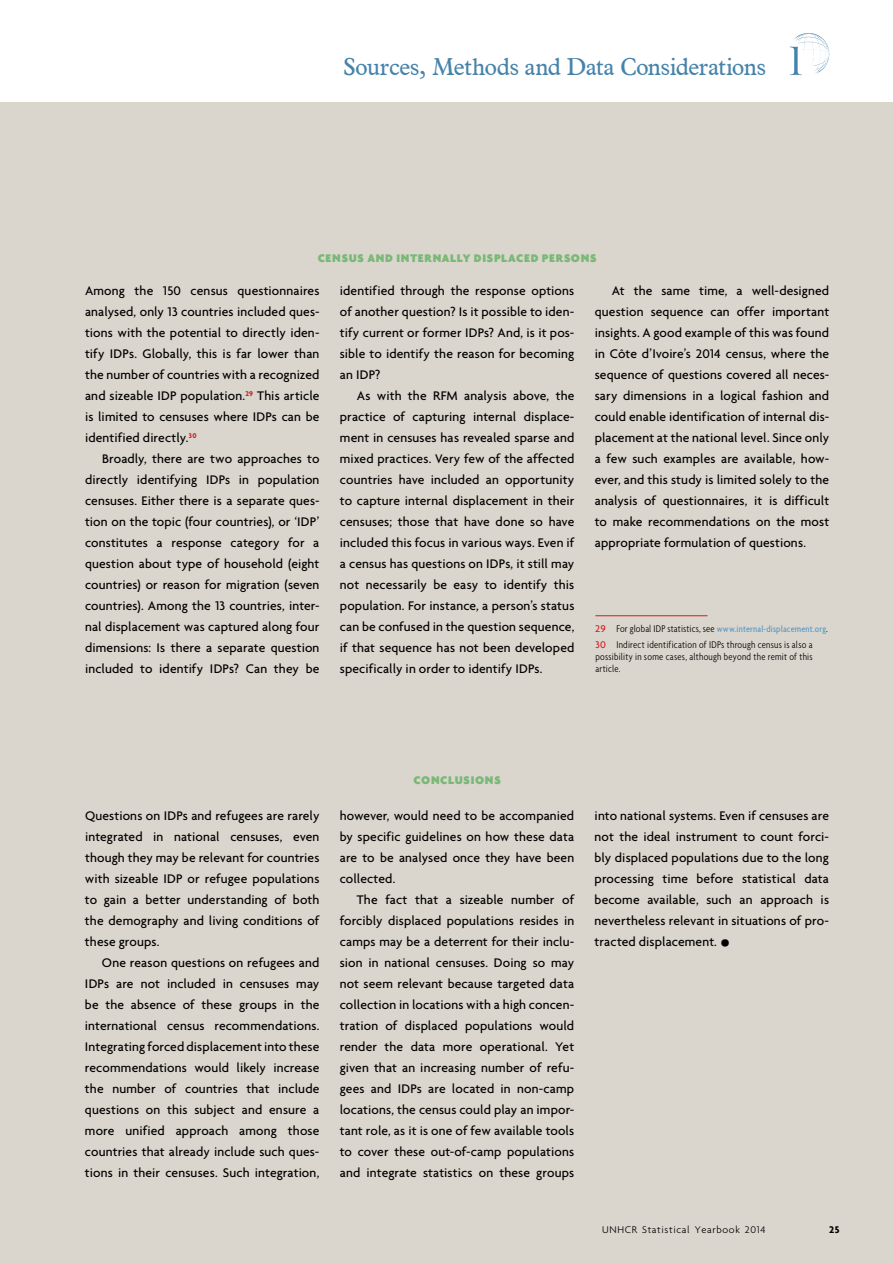
<style>
.page{position:relative;width:893px;height:1263px;background:#fff}
.page>*{position:absolute;margin:0;border:0;box-sizing:border-box;transform-origin:0 0}
.t1{font:24px "News Plantin";letter-spacing:-.005em;color:#4683aa}
.t2{font:500 13.5px/21px "Agenda";letter-spacing:.01em;color:#000;text-align:justify}
.t3{font:900 12px "Agenda";letter-spacing:.06em;color:#7ab877}
.t4{font:300 condensed 10.5px/12px "Agenda";letter-spacing:.025em;color:#000;text-align:justify}
.t5{font:300 10.5px "Agenda";letter-spacing:.06em;color:#000}
.t6{font:700 10.5px "Agenda";color:#000}
.t7{font:500 condensed 9.75px "Agenda";letter-spacing:.02em;color:#549bca}
.s1{font-stretch:normal;font-size:10.5px;color:#d71920}
.s2{font-weight:300;font-size:10.5px;color:#000}
.s3{font-weight:500;font-stretch:normal;color:#d71920}
.s4{font-size:25.5px}
</style>
<div class="page">
<div style="left:0;top:102px;width:893px;height:1161px;background:#dbd6cd"></div>
<hr style="left:595px;top:615px;width:113px;height:1px;background:#d71920">
<svg style="left:789px;top:33px;width:41px;height:42px"></svg>
<h1 class="t1" style="left:343px;top:52px;width:424px">Sources, Methods and Data Considerations</h1>
<p class="t3" style="left:318px;top:251px;width:280px">CENSUS AND INTERNALLY DISPLACED PERSONS</p>
<p class="t2" style="left:85px;top:280px;width:236px">Among the 150 census questionnaires analysed, only 13 countries included ques&shy;tions with the potential to directly iden&shy;tify IDPs. Globally, this is far lower than the number of countries with a recognized and sizeable IDP population.<sup>29</sup> This article is limited to censuses where IDPs can be identified directly.<sup>30</sup></p>
<p class="t2" style="left:85px;top:448px;width:236px;text-indent:17px">Broadly, there are two approaches to directly identifying IDPs in population censuses. Either there is a separate ques&shy;tion on the topic (four countries), or ‘IDP’ constitutes a response category for a question about type of household (eight countries) or reason for migration (seven countries). Among the 13 countries, inter&shy;nal displacement was captured along four dimensions: Is there a separate question included to identify IDPs? Can they be</p>
<p class="t2" style="left:340px;top:280px;width:236px">identified through the response options of another question? Is it possible to iden&shy;tify current or former IDPs? And, is it pos&shy;sible to identify the reason for becoming an IDP?</p>
<p class="t2" style="left:340px;top:385px;width:236px;text-indent:17px">As with the RFM analysis above, the practice of capturing internal displace&shy;ment in censuses has revealed sparse and mixed practices. Very few of the affected countries have included an opportunity to capture internal displacement in their censuses; those that have done so have included this focus in various ways. Even if a census has questions on IDPs, it still may not necessarily be easy to identify this population. For instance, a person’s status can be confused in the question sequence, if that sequence has not been developed specifically in order to identify IDPs.</p>
<p class="t2" style="left:595px;top:280px;width:236px;text-indent:17px">At the same time, a well-designed question sequence can offer important insights. A good example of this was found in Côte d’Ivoire’s 2014 census, where the sequence of questions covered all neces&shy;sary dimensions in a logical fashion and could enable identification of internal dis&shy;placement at the national level. Since only a few such examples are available, how&shy;ever, and this study is limited solely to the analysis of questionnaires, it is difficult to make recommendations on the most appropriate formulation of questions.</p>
<p class="t7" style="left:595px;top:623px;width:234px"><span class="s1">29</span> <span class="s2">For global IDP statistics, see</span> www.internal-displacement.org<span class="s2">.</span></p>
<p class="t4" style="left:595px;top:638px;width:219px"><span class="s3">30</span> Indirect identification of IDPs through census is also a possibility in some cases, although beyond the remit of this article.</p>
<p class="t2" style="left:85px;top:805px;width:236px">Questions on IDPs and refugees are rarely integrated in national censuses, even though they may be relevant for countries with sizeable IDP or refugee populations to gain a better understanding of both the demography and living conditions of these groups.</p>
<p class="t2" style="left:85px;top:952px;width:236px;text-indent:17px">One reason questions on refugees and IDPs are not included in censuses may be the absence of these groups in the international census recommendations.<br>Integrating forced displacementinto these recommendations would likely increase the number of countries that include questions on this subject and ensure a more unified approach among those countries that already include such ques&shy;tions in their censuses. Such integration,</p>
<p class="t3" style="left:414px;top:773px;width:88px">CONCLUSIONS</p>
<p class="t2" style="left:340px;top:805px;width:236px">however, would need to be accompanied by specific guidelines on how these data are to be analysed once they have been collected.</p>
<p class="t2" style="left:340px;top:889px;width:236px;text-indent:17px">The fact that a sizeable number of forcibly displaced populations resides in camps may be a deterrent for their inclu&shy;sion in national censuses. Doing so may not seem relevant because targeted data collection in locations with a high concen&shy;tration of displaced populations would render the data more operational. Yet given that an increasing number of refu&shy;gees and IDPs are located in non-camp locations, the census could play an impor&shy;tant role, as it is one of few available tools to cover these out-of-camp populations and integrate statistics on these groups</p>
<p class="t2" style="left:595px;top:805px;width:236px">into national systems. Even if censuses are not the ideal instrument to count forci&shy;bly displaced populations due to the long processing time before statistical data become available, such an approach is nevertheless relevant in situations of pro&shy;tracted displacement. <span class="s4">•</span></p>
<p class="t5" style="left:602px;top:1224px;width:165px">UNHCR Statistical Yearbook 2014</p>
<p class="t6" style="left:829px;top:1223px;width:12px">25</p>
</div>
